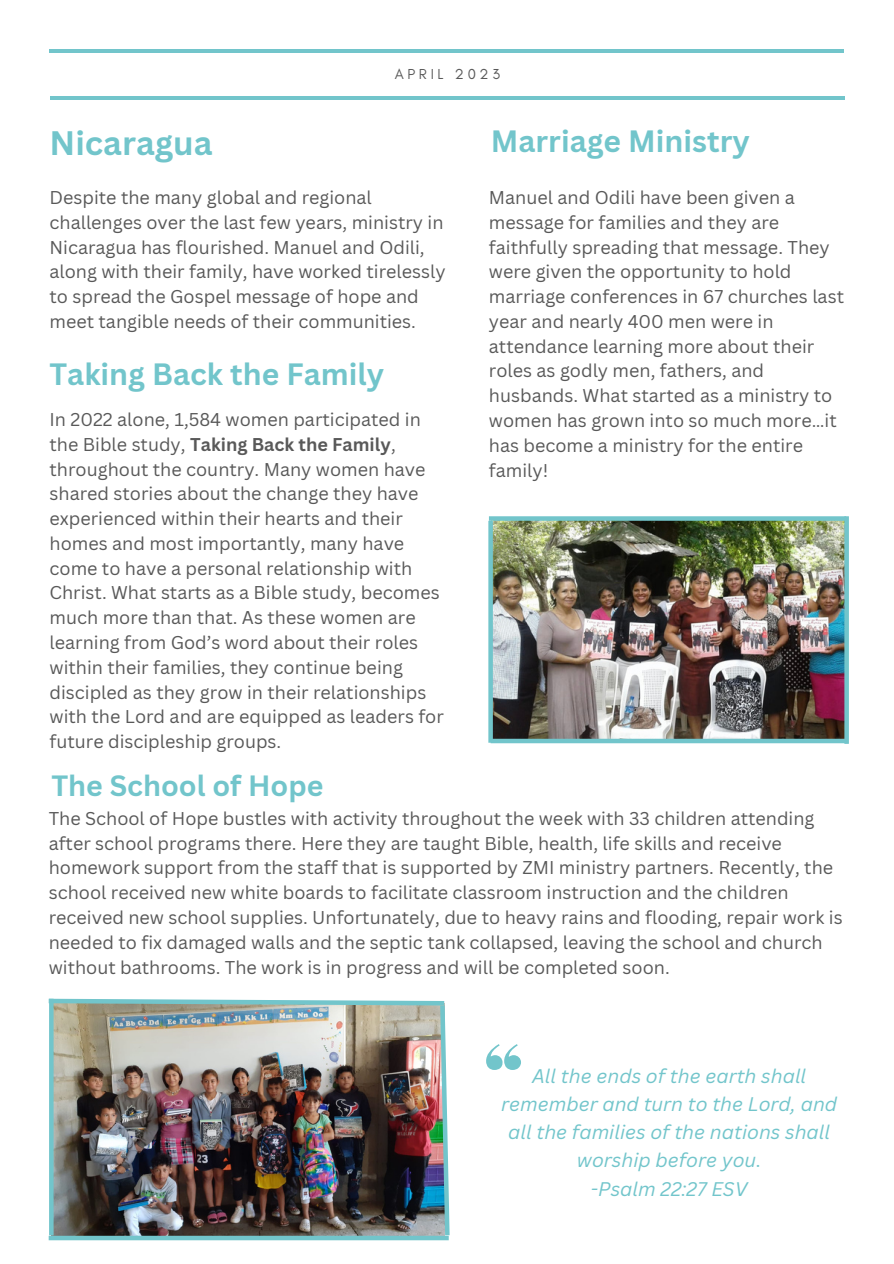
<style>
.page{position:relative;width:894px;height:1264px;background:#fff}
.page>*{position:absolute;margin:0;border:0;box-sizing:border-box;transform-origin:0 0}
.t1{font:700 33px "Canva Sans";color:#72c5cb}
.t2{font:700 30px "Canva Sans";color:#72c5cb}
.t3{font:700 28.5px "Canva Sans";color:#72c5cb}
.t4{font:italic 19.2px/28.2px "Canva Sans";color:#72c5cb;text-align:center}
.t5{font:18px/24.8px "Canva Sans";color:#595959}
.t6{font:14.7px "Glacial Indifference";letter-spacing:.25em;color:#595959}
.s1{font-weight:700}
</style>
<div class="page">
<hr style="left:49px;top:50px;width:795px;height:3px;background:#72c5cb">
<hr style="left:50px;top:96px;width:794px;height:4px;background:#72c5cb">
<img style="left:492px;top:521px;width:352px;height:217px">
<div style="left:489px;top:516px;width:356px;height:5px;background:#72c5cb"></div>
<svg style="left:488px;top:521px;width:4px;height:221px"></svg>
<div style="left:490px;top:738px;width:357px;height:5px;background:#72c5cb"></div>
<svg style="left:844px;top:516px;width:4px;height:227px"></svg>
<img style="left:48px;top:998px;width:402px;height:241px">
<div style="left:49px;top:1235px;width:399px;height:5px;background:#72c5cb"></div>
<div style="left:49px;top:998px;width:5px;height:237px;background:#72c5cb"></div>
<svg style="left:486px;top:1044px;width:35px;height:25px"></svg>
<p class="t6" style="left:394px;top:65px;width:107px">APRIL 2023</p>
<h1 class="t1" style="left:49px;top:120px;width:165px">Nicaragua</h1>
<p class="t5" style="left:49px;top:184px;width:397px">Despite the many global and regional challenges over the last few years, ministry in Nicaragua has flourished. Manuel and Odili, along with their family, have worked tirelessly to spread the Gospel message of hope and meet tangible needs of their communities.</p>
<h2 class="t2" style="left:49px;top:353px;width:336px">Taking Back the Family</h2>
<p class="t5" style="left:49px;top:406px;width:396px">In 2022 alone, 1,584 women participated in the Bible study, <span class="s1">Taking Back the Family</span>, throughout the country. Many women have shared stories about the change they have experienced within their hearts and their homes and most importantly, many have come to have a personal relationship with Christ. What starts as a Bible study, becomes much more than that. As these women are learning from God’s word about their roles within their families, they continue being discipled as they grow in their relationships with the Lord and are equipped as leaders for future discipleship groups.</p>
<h2 class="t2" style="left:490px;top:120px;width:260px">Marriage Ministry</h2>
<p class="t5" style="left:489px;top:184px;width:356px">Manuel and Odili have been given a message for families and they are faithfully spreading that message. They were given the opportunity to hold marriage conferences in 67 churches last year and nearly 400 men were in attendance learning more about their roles as godly men, fathers, and husbands. What started as a ministry to women has grown into so much more…it has become a ministry for the entire family!</p>
<h3 class="t3" style="left:51px;top:765px;width:273px">The School of Hope</h3>
<p class="t5" style="left:49px;top:805px;width:795px">The School of Hope bustles with activity throughout the week with 33 children attending after school programs there. Here they are taught Bible, health, life skills and receive homework support from the staff that is supported by ZMI ministry partners. Recently, the school received new white boards to facilitate classroom instruction and the children received new school supplies. Unfortunately, due to heavy rains and flooding, repair work is needed to fix damaged walls and the septic tank collapsed, leaving the school and church without bathrooms. The work is in progress and will be completed soon.</p>
<p class="t4" style="left:501px;top:1061px;width:337px">All the ends of the earth shall remember and turn to the Lord, and all the families of the nations shall worship before you.<br>-Psalm 22:27 ESV</p>
</div>
